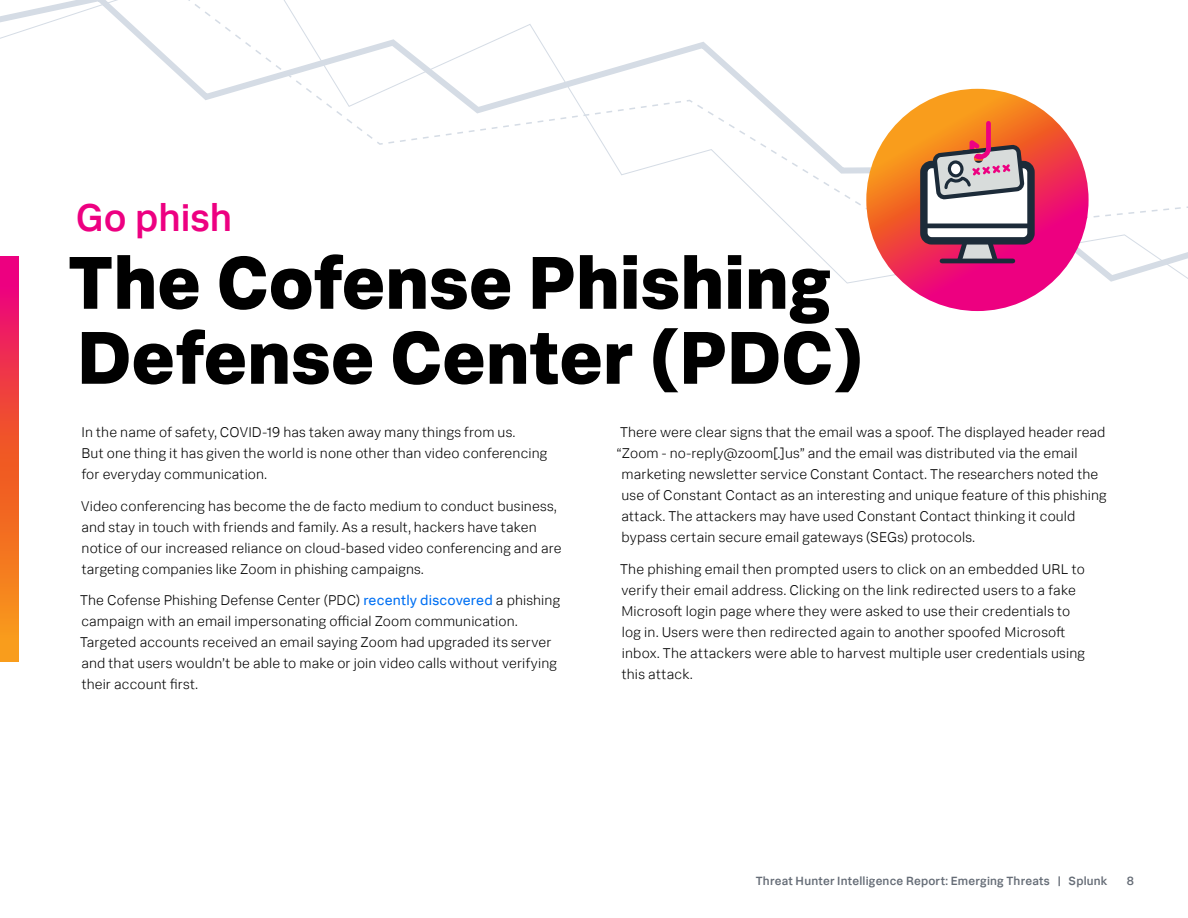
<style>
.page{position:relative;width:1188px;height:918px;background:#fff}
.page>*{position:absolute;margin:0;border:0;box-sizing:border-box;transform-origin:0 0}
.t1{font:800 75px/75px "Splunk Data Sans Pro";color:#000}
.t2{font:500 39px "Splunk Data Sans Pro";color:#ed0081}
.t3{font:300 14.25px/21px "Splunk Data Sans Pro";letter-spacing:.01em;color:#000}
.t4{font:500 12px "Splunk Data Sans Pro";letter-spacing:.015em;color:#656c76}
.s1{font-weight:400;color:#0070f3}
</style>
<div class="page">
<svg style="left:0;top:0;width:1188px;height:304px"></svg>
<svg style="left:866px;top:89px;width:223px;height:222px;background:#f25046"></svg>
<svg style="left:918px;top:120px;width:267px;height:144px"></svg>
<hr style="left:925px;top:224px;width:104px;height:4px;background:#1c2b39">
<svg style="left:0;top:256px;width:18px;height:406px;background:#f15239"></svg>
<h2 class="t2" style="left:76px;top:193px;width:158px">Go phish</h2>
<h1 class="t1" style="left:68px;top:244px;width:797px">The Cofense Phishing<br>Defense Center (PDC)</h1>
<p class="t3" style="left:81px;top:422px;width:467px">In the name of safety, COVID-19 has taken away many things from us.<br>But one thing it has given the world is none other than video conferencing for everyday communication.</p>
<p class="t3" style="left:81px;top:495px;width:482px">Video conferencing has become the de facto medium to conduct business, and stay in touch with friends and family. As a result, hackers have taken notice of our increased reliance on cloud-based video conferencing and are targeting companies like Zoom in phishing campaigns.</p>
<p class="t3" style="left:80px;top:590px;width:482px">The Cofense Phishing Defense Center (PDC) <span class="s1">recently discovered</span> a phishing campaign with an email impersonating official Zoom communication.<br>Targeted accounts received an email saying Zoom had upgraded its server and that users wouldn’t be able to make or join video calls without verifying their account first.</p>
<p class="t3" style="left:620px;top:422px;width:487px">There were clear signs that the email was a spoof. The displayed header read</p>
<p class="t3" style="left:617px;top:443px;width:462px">“Zoom - no-reply@zoom[.]us” and the email was distributed via the email</p>
<p class="t3" style="left:622px;top:464px;width:478px">marketing newsletter service Constant Contact. The researchers noted the</p>
<p class="t3" style="left:622px;top:485px;width:487px">use of Constant Contact as an interesting and unique feature of this phishing</p>
<p class="t3" style="left:621px;top:506px;width:456px">attack. The attackers may have used Constant Contact thinking it could</p>
<p class="t3" style="left:622px;top:527px;width:355px">bypass certain secure email gateways (SEGs) protocols.</p>
<p class="t3" style="left:620px;top:558px;width:467px">The phishing email then prompted users to click on an embedded URL to verify their email address. Clicking on the link redirected users to a fake Microsoft login page where they were asked to use their credentials to log in. Users were then redirected again to another spoofed Microsoft inbox. The attackers were able to harvest multiple user credentials using this attack.</p>
<p class="t4" style="left:756px;top:873px;width:353px">Threat Hunter Intelligence Report: Emerging Threats | Splunk</p>
<p class="t4" style="left:1127px;top:873px;width:9px">8</p>
</div>
